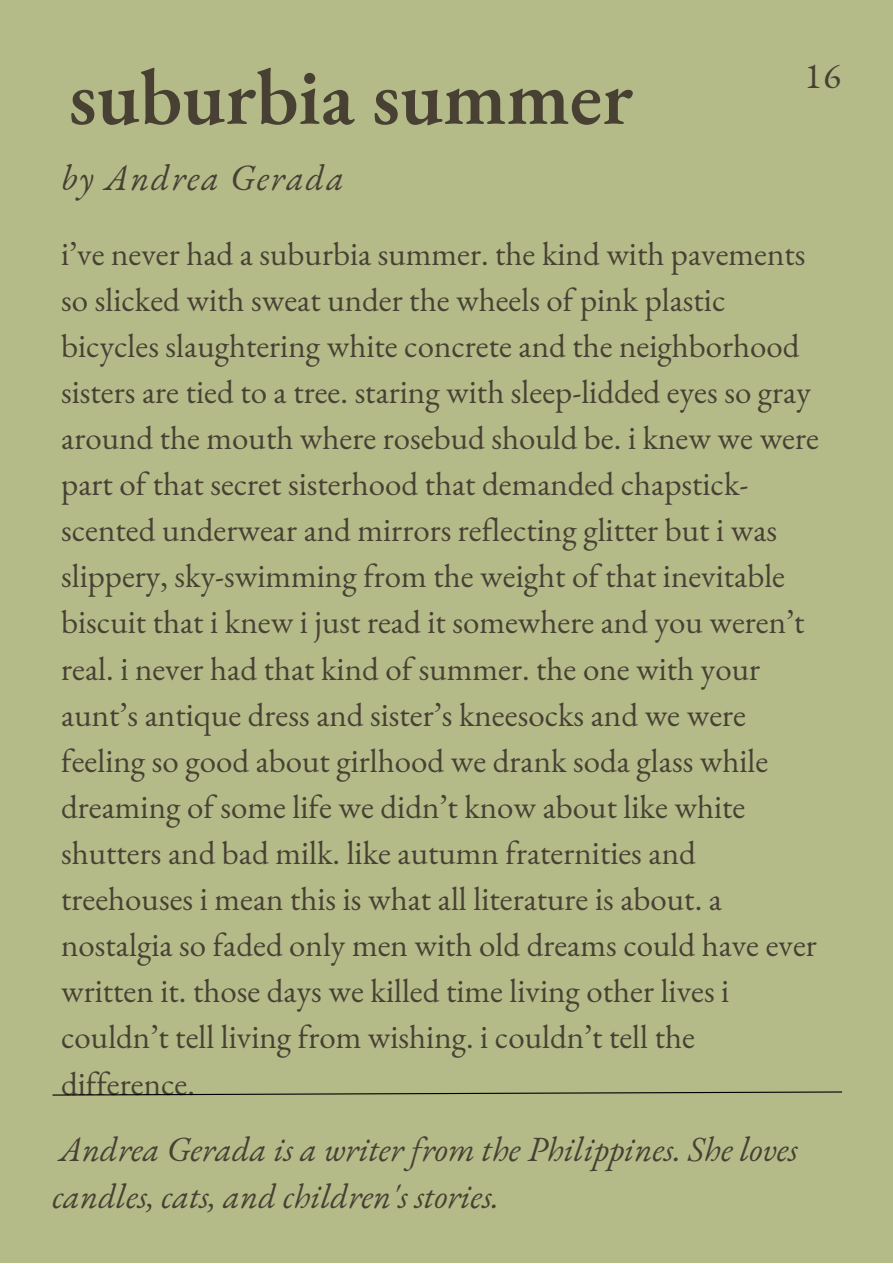
<style>
.page{position:relative;width:893px;height:1264px;background:#fff}
.page>*{position:absolute;margin:0;border:0;box-sizing:border-box;transform-origin:0 0}
.t1{font:600 79.5px "EB Garamond";color:#474033}
.t2{font:italic 36.15px "EB Garamond";letter-spacing:.05em;color:#474033}
.t3{font:36.15px "EB Garamond";color:#474033}
.t4{font:italic 34.5px/47.2px "EB Garamond";color:#474033}
.t5{font:33px/46px "EB Garamond";color:#474033}
</style>
<div class="page">
<div style="left:0;top:0;width:892px;height:1262px;background:#b4bb89"></div>
<svg style="left:52px;top:1091px;width:790px;height:5px"></svg>
<h1 class="t1" style="left:69px;top:44px;width:565px">suburbia summer</h1>
<p class="t3" style="left:804px;top:51px;width:38px">16</p>
<p class="t2" style="left:61px;top:154px;width:284px">by Andrea Gerada</p>
<p class="t5" style="left:61px;top:230px;width:759px">i’ve never had a suburbia summer. the kind with pavements so slicked with sweat under the wheels of pink plastic bicycles slaughtering white concrete and the neighborhood sisters are tied to a tree. staring with sleep-lidded eyes so gray around the mouth where rosebud should be. i knew we were part of that secret sisterhood that demanded chapstick&shy;scented underwear and mirrors reflecting glitter but i was slippery, sky-swimming from the weight of that inevitable biscuit that i knew i just read it somewhere and you weren’t real. i never had that kind of summer. the one with your aunt’s antique dress and sister’s kneesocks and we were feeling so good about girlhood we drank soda glass while dreaming of some life we didn’t know about like white shutters and bad milk. like autumn fraternities and treehouses i mean this is what all literature is about. a nostalgia so faded only men with old dreams could have ever written it. those days we killed time living other lives i couldn’t tell living from wishing. i couldn’t tell the difference.</p>
<p class="t4" style="left:52px;top:1124px;width:747px">Andrea Gerada is a writer from the Philippines. She loves candles, cats, and children's stories.</p>
</div>
